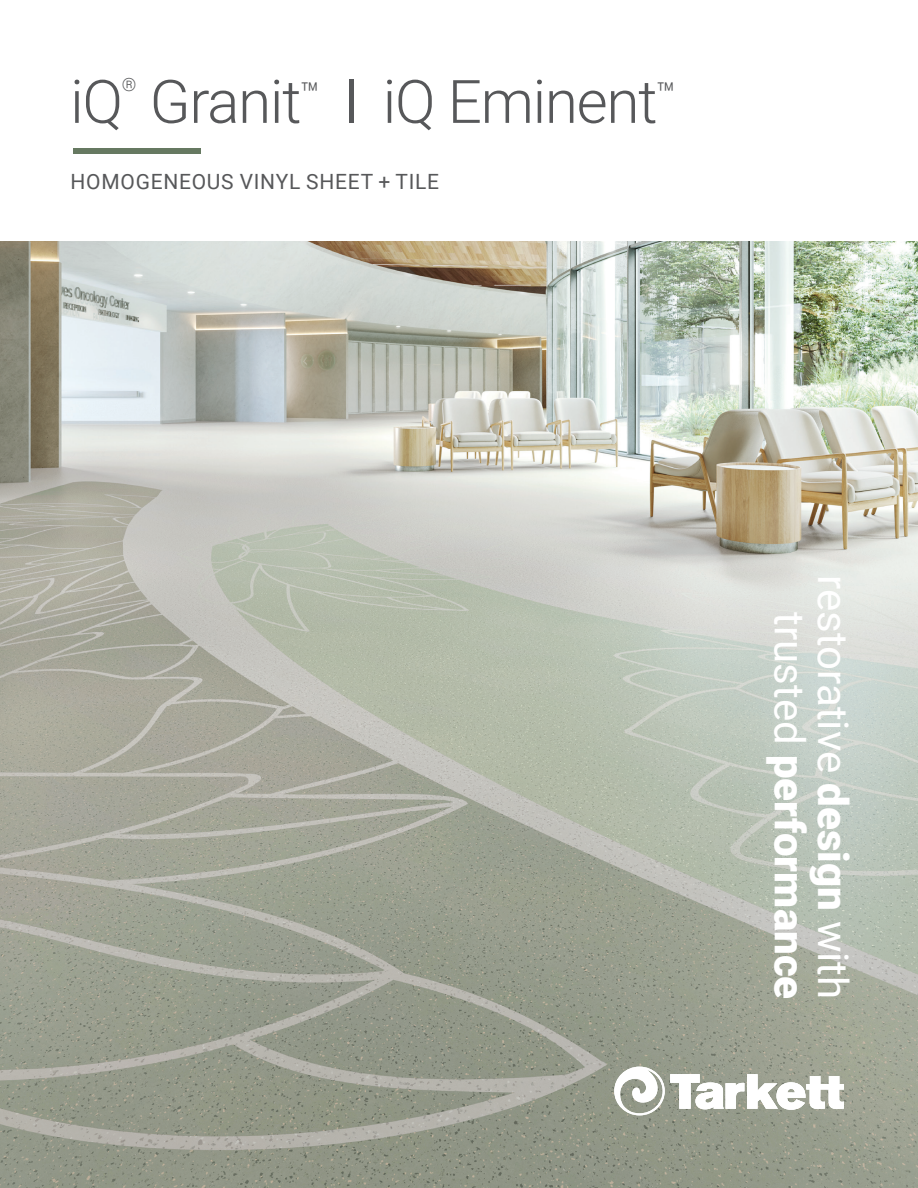
<style>
.page{position:relative;width:918px;height:1188px;background:#fff}
.page>*{position:absolute;margin:0;border:0;box-sizing:border-box;transform-origin:0 0}
.t1{font:300 60px "Roboto";letter-spacing:-.02em;color:#57585a}
.t2{font:42px/43.5px "Roboto";color:#fff;text-align:right}
.t3{font:21px "Roboto";letter-spacing:.035em;color:#57585a}
.t4{font:300 18.3px "Roboto";color:#57585a}
.s1{font-weight:900}
</style>
<div class="page">
<img style="left:0;top:242px;width:918px;height:946px">
<svg style="left:614px;top:1067px;width:230px;height:48px"></svg>
<div style="left:74px;top:148px;width:127px;height:6px;background:#667961"></div>
<p class="t4" style="left:122px;top:72px;width:16px">®</p>
<h1 class="t1" style="left:70px;top:60px;width:607px">iQ Granit<sup>™</sup> ❘ iQ Eminent<sup>™</sup></h1>
<p class="t3" style="left:71px;top:167px;width:368px">HOMOGENEOUS VINYL SHEET + TILE</p>
<p class="t2" style="left:857px;top:575px;width:425px;rotate:90deg">RESTORATIVE <span class="s1">design</span> WITH<br>TRUSTED <span class="s1">performance</span></p>
</div>
